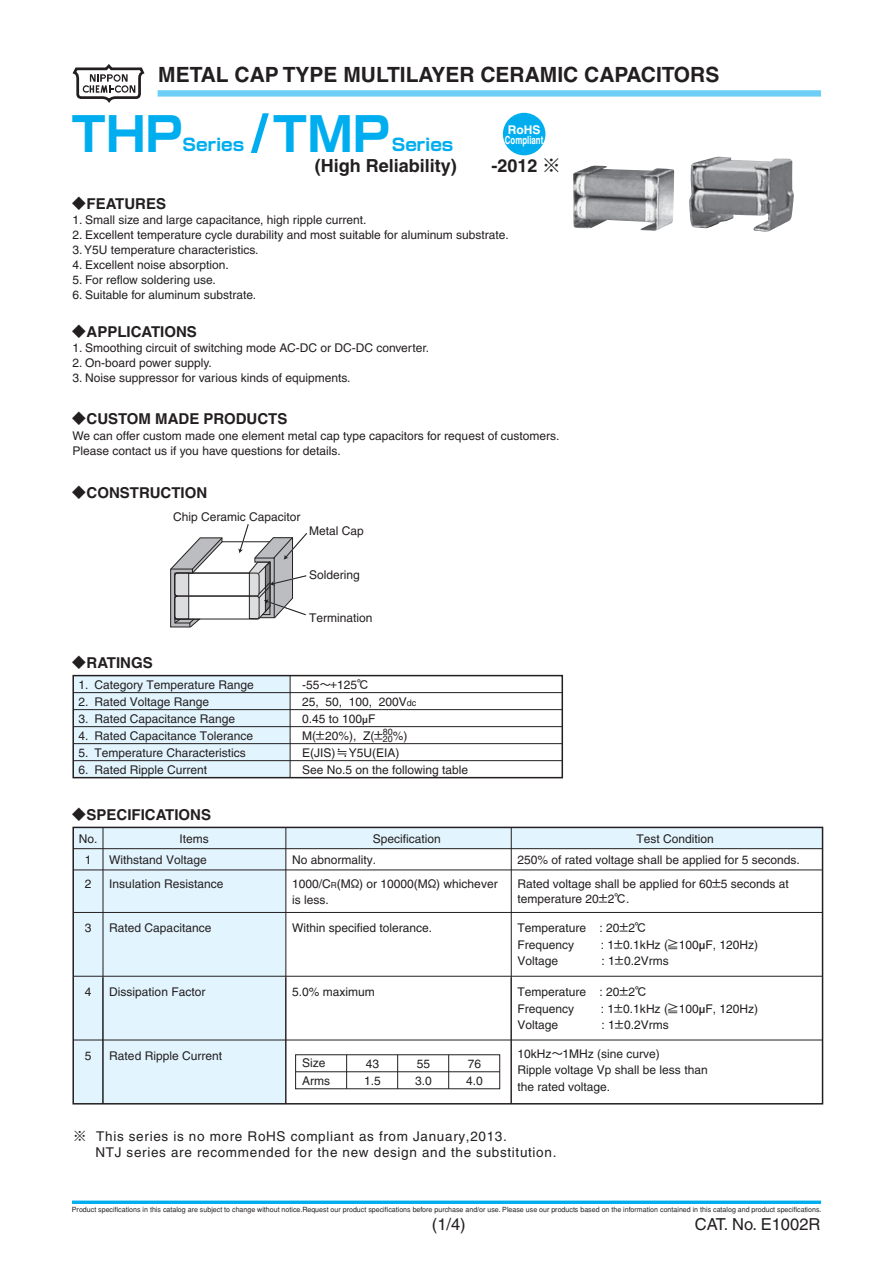
<style>
.page{position:relative;width:893px;height:1263px;background:#fff}
.page>*{position:absolute;margin:0;border:0;box-sizing:border-box;transform-origin:0 0}
.t1{font:46.8px "Shin Go Pro Bold 90 pv RKSJ H";color:#00aeef}
.t2{font:700 21px "Helvetica";color:#231f20}
.t3{font:700 18px "Helvetica";color:#231f20}
.t4{font:16.8px "Shin Go Pro Bold 90 pv RKSJ H";letter-spacing:-.005em;color:#00aeef}
.t5{font:16.5px "Helvetica";color:#231f20}
.t6{font:700 15px "Helvetica";color:#231f20}
.t7{font:13.5px/16.2px "Helvetica";letter-spacing:.05em;color:#231f20}
.t8{font:12px/16.5px "Helvetica";color:#231f20}
.t9{font:700 12px "Helvetica";color:#fff}
.t10{font:700 11.25px "Helvetica";color:#fff;scale:.7 1}
.t11{font:9px "Helvetica";color:#231f20}
.t12{font:7.05px "Helvetica";color:#231f20}
.s1{font-family:"Helvetica";font-weight:700;font-size:52.5px}
.s2{font-family:"Heisei Kaku Go W5 90 pv RKSJ H";font-weight:400}
.s3{font-family:"Heisei Kaku Go W5 90 pv RKSJ H"}
.s4{font-size:9px}
.s5{font-family:"Heisei Kaku Go W5 90 pv RKSJ H";font-size:10.5px}
.s6{font-size:8.25px}
</style>
<div class="page">
<hr style="left:72px;top:1201px;width:749px;height:3px;background:#00aeef">
<svg style="left:72px;top:64px;width:73px;height:39px"></svg>
<div style="left:158px;top:91px;width:662px;height:5px;background:#6dcff6"></div>
<div style="left:158px;top:90px;width:663px;height:7px;border:2px solid #6dcff6"></div>
<div style="left:73px;top:676px;width:217px;height:102px;background:#e2f4fd"></div>
<div style="left:72px;top:675px;width:491px;height:103px;border:2px solid #231f20"></div>
<hr style="left:290px;top:676px;width:1px;height:102px;background:#231f20">
<hr style="left:73px;top:692px;width:490px;height:1px;background:#231f20">
<hr style="left:73px;top:709px;width:490px;height:1px;background:#231f20">
<hr style="left:73px;top:726px;width:490px;height:1px;background:#231f20">
<hr style="left:73px;top:743px;width:490px;height:1px;background:#231f20">
<hr style="left:73px;top:760px;width:490px;height:1px;background:#231f20">
<svg style="left:338px;top:749px;width:8px;height:8px"></svg>
<div style="left:73px;top:827px;width:213px;height:277px;background:#e2f4fd"></div>
<div style="left:286px;top:827px;width:536px;height:22px;background:#e2f4fd"></div>
<div style="left:72px;top:827px;width:751px;height:278px;border:2px solid #231f20"></div>
<hr style="left:285px;top:827px;width:1px;height:277px;background:#231f20">
<hr style="left:511px;top:827px;width:1px;height:277px;background:#231f20">
<hr style="left:103px;top:827px;width:1px;height:277px;background:#231f20">
<hr style="left:73px;top:848px;width:749px;height:1px;background:#231f20">
<hr style="left:73px;top:870px;width:749px;height:1px;background:#231f20">
<hr style="left:73px;top:912px;width:749px;height:1px;background:#231f20">
<hr style="left:73px;top:976px;width:749px;height:1px;background:#231f20">
<svg style="left:72px;top:1039px;width:751px;height:51px"></svg>
<hr style="left:346px;top:1055px;width:1px;height:34px;background:#231f20">
<hr style="left:397px;top:1055px;width:1px;height:34px;background:#231f20">
<hr style="left:448px;top:1055px;width:1px;height:34px;background:#231f20">
<hr style="left:296px;top:1071px;width:204px;height:1px;background:#231f20">
<hr style="left:285px;top:978px;width:1px;height:126px;background:#231f20">
<hr style="left:511px;top:978px;width:1px;height:126px;background:#231f20">
<hr style="left:102px;top:978px;width:1px;height:126px;background:#231f20">
<svg style="left:170px;top:524px;width:137px;height:104px"></svg>
<img style="left:573px;top:166px;width:101px;height:65px">
<img style="left:689px;top:157px;width:105px;height:75px">
<div style="left:503px;top:113px;width:42px;height:42px;background:#00aeef;border-radius:50%"></div>
<h2 class="t2" style="left:158px;top:67px;width:562px">METAL CAP TYPE MULTILAYER CERAMIC CAPACITORS</h2>
<h1 class="t1" style="left:252px;top:117px;width:139px"><span class="s1">/</span>TMP</h1>
<h1 class="t1" style="left:72px;top:117px;width:113px">THP</h1>
<h3 class="t4" style="left:183px;top:138px;width:63px">Series</h3>
<h3 class="t4" style="left:392px;top:138px;width:63px">Series</h3>
<h3 class="t3" style="left:315px;top:159px;width:144px">(High Reliability)</h3>
<p class="t9" style="left:508px;top:125px;width:34px">RoHS</p>
<p class="t10" style="left:505px;top:136px;width:57px">Compliant</p>
<h3 class="t3" style="left:491px;top:159px;width:71px">-2012 <span class="s2">※</span></h3>
<p class="t6" style="left:72px;top:198px;width:96px"><span class="s2">◆</span>FEATURES</p>
<p class="t8" style="left:72px;top:213px;width:295px">1. Small size and large capacitance, high ripple current.</p>
<p class="t8" style="left:72px;top:228px;width:438px">2. Excellent temperature cycle durability and most suitable for aluminum substrate.</p>
<p class="t8" style="left:72px;top:243px;width:188px">3. Y5U temperature characteristics.</p>
<p class="t8" style="left:72px;top:258px;width:158px">4. Excellent noise absorption.</p>
<p class="t8" style="left:72px;top:273px;width:145px">5. For reflow soldering use.</p>
<p class="t8" style="left:72px;top:288px;width:185px">6. Suitable for aluminum substrate.</p>
<p class="t6" style="left:72px;top:326px;width:127px"><span class="s2">◆</span>APPLICATIONS</p>
<p class="t8" style="left:72px;top:341px;width:358px">1. Smoothing circuit of switching mode AC-DC or DC-DC converter.</p>
<p class="t8" style="left:72px;top:356px;width:141px">2. On-board power supply.</p>
<p class="t8" style="left:72px;top:371px;width:280px">3. Noise suppressor for various kinds of equipments.</p>
<p class="t6" style="left:72px;top:414px;width:217px"><span class="s2">◆</span>CUSTOM MADE PRODUCTS</p>
<p class="t8" style="left:72px;top:429px;width:488px;line-height:15px">We can offer custom made one element metal cap type capacitors for request of customers.<br>Please contact us if you have questions for details.</p>
<p class="t6" style="left:72px;top:487px;width:137px"><span class="s2">◆</span>CONSTRUCTION</p>
<p class="t8" style="left:173px;top:510px;width:129px">Chip Ceramic Capacitor</p>
<p class="t8" style="left:309px;top:524px;width:56px">Metal Cap</p>
<p class="t8" style="left:309px;top:568px;width:52px">Soldering</p>
<p class="t8" style="left:309px;top:611px;width:65px">Termination</p>
<p class="t6" style="left:72px;top:657px;width:83px"><span class="s2">◆</span>RATINGS</p>
<p class="t8" style="left:78px;top:678px;width:177px">1. Category Temperature Range</p>
<p class="t8" style="left:302px;top:678px;width:68px">-55<span class="s3">～</span>+125<span class="s3">℃</span></p>
<p class="t8" style="left:78px;top:695px;width:132px">2. Rated Voltage Range</p>
<p class="t8" style="left:302px;top:695px;width:116px">25, 50, 100, 200V<span class="s4">dc</span></p>
<p class="t8" style="left:78px;top:712px;width:158px">3. Rated Capacitance Range</p>
<p class="t8" style="left:302px;top:712px;width:75px">0.45 to 100<span class="s5">µ</span>F</p>
<p class="t8" style="left:78px;top:729px;width:176px">4. Rated Capacitance Tolerance</p>
<p class="t8" style="left:302px;top:729px;width:107px">M(<span class="s3">±</span>20%), Z(<span class="s3">±</span> %)</p>
<p class="t11" style="left:383px;top:729px;width:12px">80</p>
<p class="t11" style="left:383px;top:736px;width:12px">20</p>
<p class="t8" style="left:78px;top:746px;width:169px">5. Temperature Characteristics</p>
<p class="t8" style="left:78px;top:763px;width:130px">6. Rated Ripple Current</p>
<p class="t8" style="left:302px;top:746px;width:168px;line-height:17px">E(JIS) Y5U(EIA)<br>See No.5 on the following table</p>
<p class="t6" style="left:72px;top:809px;width:141px"><span class="s2">◆</span>SPECIFICATIONS</p>
<p class="t8" style="left:85px;top:853px;width:8px">1</p>
<p class="t8" style="left:109px;top:853px;width:99px">Withstand Voltage</p>
<p class="t8" style="left:292px;top:853px;width:86px">No abnormality.</p>
<p class="t8" style="left:517px;top:853px;width:284px">250% of rated voltage shall be applied for 5 seconds.</p>
<p class="t8" style="left:79px;top:832px;width:20px">No.</p>
<p class="t8" style="left:180px;top:832px;width:31px">Items</p>
<p class="t8" style="left:373px;top:832px;width:70px">Specification</p>
<p class="t8" style="left:636px;top:832px;width:79px">Test Condition</p>
<p class="t8" style="left:85px;top:877px;width:8px">2</p>
<p class="t8" style="left:109px;top:877px;width:116px">Insulation Resistance</p>
<p class="t8" style="left:292px;top:877px;width:207px">1000/C<span class="s6">R</span>(M<span class="s3">Ω</span>) or 10000(M<span class="s3">Ω</span>) whichever is less.</p>
<p class="t8" style="left:517px;top:877px;width:273px;line-height:15.8px">Rated voltage shall be applied for 60<span class="s3">±</span>5 seconds at temperature 20<span class="s3">±</span>2<span class="s3">℃</span>.</p>
<p class="t8" style="left:85px;top:921px;width:8px">3</p>
<p class="t8" style="left:109px;top:921px;width:104px">Rated Capacitance</p>
<p class="t8" style="left:292px;top:921px;width:142px">Within specified tolerance.</p>
<p class="t8" style="left:517px;top:921px;width:131px">Temperature : 20<span class="s3">±</span>2<span class="s3">℃<br></span>Frequency</p>
<p class="t8" style="left:601px;top:938px;width:159px">: 1<span class="s3">±</span>0.1kHz (<span class="s3">≧</span>100<span class="s3">µ</span>F, 120Hz)</p>
<p class="t8" style="left:517px;top:954px;width:42px">Voltage</p>
<p class="t8" style="left:602px;top:954px;width:69px">: 1<span class="s3">±</span>0.2Vrms</p>
<p class="t8" style="left:85px;top:985px;width:8px">4</p>
<p class="t8" style="left:109px;top:985px;width:98px">Dissipation Factor</p>
<p class="t8" style="left:292px;top:985px;width:84px">5.0% maximum</p>
<p class="t8" style="left:517px;top:985px;width:131px">Temperature : 20<span class="s3">±</span>2<span class="s3">℃<br></span>Frequency</p>
<p class="t8" style="left:601px;top:1002px;width:159px">: 1<span class="s3">±</span>0.1kHz (<span class="s3">≧</span>100<span class="s3">µ</span>F, 120Hz)</p>
<p class="t8" style="left:85px;top:1049px;width:8px">5</p>
<p class="t8" style="left:109px;top:1049px;width:114px">Rated Ripple Current</p>
<p class="t8" style="left:302px;top:1056px;width:25px">Size</p>
<p class="t8" style="left:366px;top:1057px;width:15px">43</p>
<p class="t8" style="left:417px;top:1057px;width:15px">55</p>
<p class="t8" style="left:468px;top:1057px;width:15px">76</p>
<p class="t8" style="left:302px;top:1074px;width:29px">Arms</p>
<p class="t8" style="left:364px;top:1074px;width:18px">1.5</p>
<p class="t8" style="left:415px;top:1074px;width:18px">3.0</p>
<p class="t8" style="left:466px;top:1074px;width:18px">4.0</p>
<p class="t8" style="left:517px;top:1018px;width:42px">Voltage</p>
<p class="t8" style="left:602px;top:1018px;width:69px">: 1<span class="s3">±</span>0.2Vrms</p>
<p class="t8" style="left:517px;top:1047px;width:192px">10kHz<span class="s3">～</span>1MHz (sine curve)<br>Ripple voltage Vp shall be less than the rated voltage.</p>
<p class="t7" style="left:95px;top:1130px;width:462px;text-indent:-22px"><span class="s3">※</span> This series is no more RoHS compliant as from January,2013.<br>NTJ series are recommended for the new design and the substitution.</p>
<p class="t12" style="left:72px;top:1206px;width:751px">Product specifications in this catalog are subject to change without notice.Request our product specifications before purchase and/or use. Please use our products based on the information contained in this catalog and product specifications.</p>
<h3 class="t5" style="left:432px;top:1218px;width:35px">(1/4)</h3>
<h3 class="t5" style="left:695px;top:1218px;width:127px">CAT. No. E1002R</h3>
</div>
